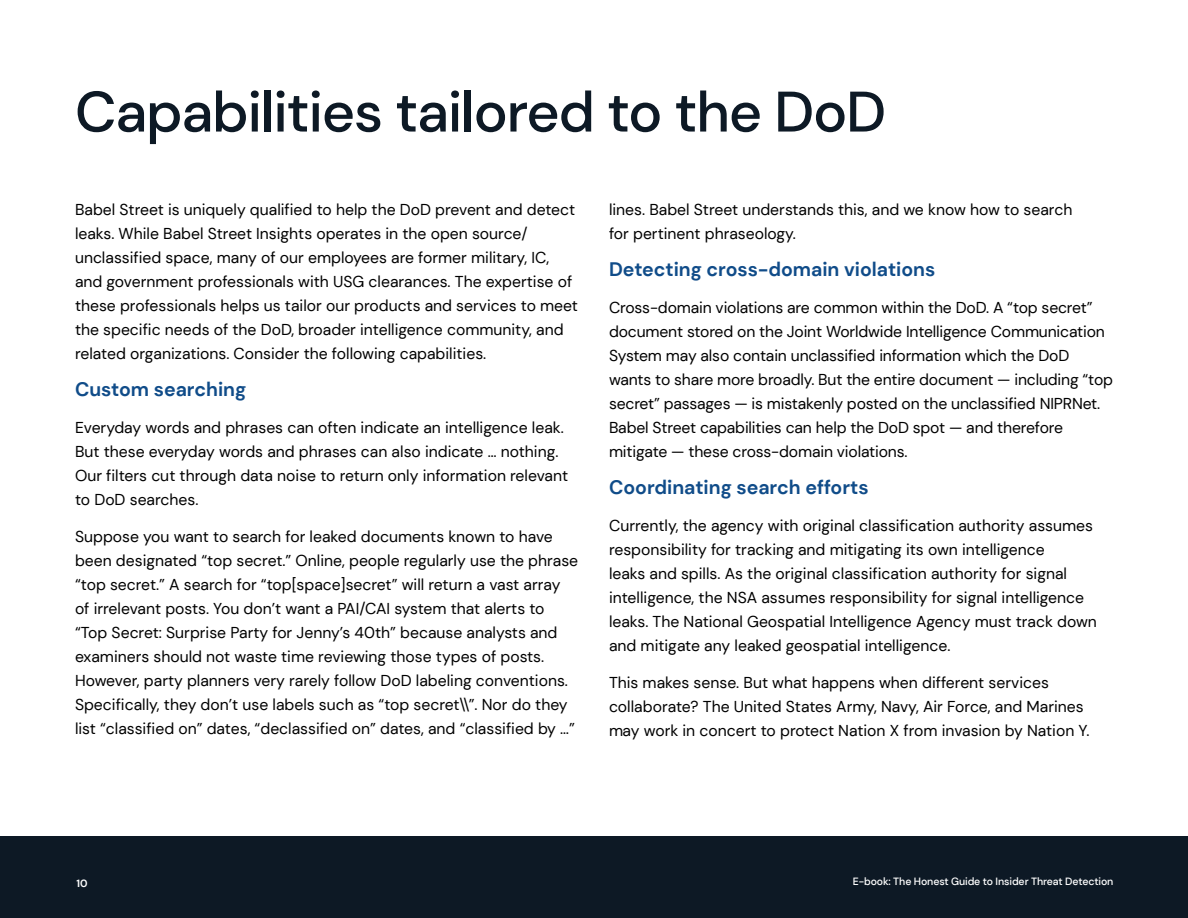
<style>
.page{position:relative;width:1188px;height:918px;background:#fff}
.page>*{position:absolute;margin:0;border:0;box-sizing:border-box;transform-origin:0 0}
.t1{font:500 57px "DM Sans";letter-spacing:-.02em;color:#0d1925}
.Body_copy{font:700 19.5px "DM Sans";color:#104c89}
.Body_copy-2{font:15.75px/24px "DM Sans";color:#000}
.t2{font:500 10.5px "DM Sans";letter-spacing:-.01em;color:#fff}
.t3{font:700 10.5px "DM Sans";color:#fff}
</style>
<div class="page">
<div style="left:0;top:836px;width:1188px;height:82px;background:#0d1925"></div>
<p class="t1" style="left:75px;top:76px;width:813px">Capabilities tailored to the DoD</p>
<p class="Body_copy-2" style="left:75px;top:198px;width:505px">Babel Street is uniquely qualified to help the DoD prevent and detect leaks. While Babel Street Insights operates in the open source/ unclassified space, many of our employees are former military, IC, and government professionals with USG clearances. The expertise of these professionals helps us tailor our products and services to meet the specific needs of the DoD, broader intelligence community, and related organizations. Consider the following capabilities.</p>
<p class="Body_copy" style="left:75px;top:377px;width:173px">Custom searching</p>
<p class="Body_copy-2" style="left:75px;top:416px;width:495px">Everyday words and phrases can often indicate an intelligence leak.<br>But these everyday words and phrases can also indicate … nothing.<br>Our filters cut through data noise to return only information relevant to DoD searches.</p>
<p class="Body_copy-2" style="left:75px;top:525px;width:505px">Suppose you want to search for leaked documents known to have been designated “top secret.” Online, people regularly use the phrase “top secret.” A search for “top[space]secret” will return a vast array of irrelevant posts. You don’t want a PAI/CAI system that alerts to “Top Secret: Surprise Party for Jenny’s 40th” because analysts and examiners should not waste time reviewing those types of posts.<br>However, party planners very rarely follow DoD labeling conventions.<br>Specifically, they don’t use labels such as “top secret\\”. Nor do they list “classified on” dates, “declassified on” dates, and “classified by …”</p>
<p class="Body_copy-2" style="left:609px;top:198px;width:465px">lines. Babel Street understands this, and we know how to search for pertinent phraseology.</p>
<p class="Body_copy" style="left:609px;top:257px;width:328px">Detecting cross-domain violations</p>
<p class="Body_copy-2" style="left:609px;top:296px;width:506px">Cross-domain violations are common within the DoD. A “top secret” document stored on the Joint Worldwide Intelligence Communication System may also contain unclassified information which the DoD wants to share more broadly. But the entire document — including “top secret” passages — is mistakenly posted on the unclassified NIPRNet.<br>Babel Street capabilities can help the DoD spot — and therefore mitigate — these cross-domain violations.</p>
<p class="Body_copy" style="left:609px;top:475px;width:261px">Coordinating search efforts</p>
<p class="Body_copy-2" style="left:609px;top:514px;width:489px">Currently, the agency with original classification authority assumes responsibility for tracking and mitigating its own intelligence<br>leaks and spills. As the original classification authority for signal intelligence, the NSA assumes responsibility for signal intelligence leaks. The National Geospatial Intelligence Agency must track down and mitigate any leaked geospatial intelligence.</p>
<p class="Body_copy-2" style="left:609px;top:671px;width:482px">This makes sense. But what happens when different services collaborate? The United States Army, Navy, Air Force, and Marines may work in concert to protect Nation X from invasion by Nation Y.</p>
<p class="t3" style="left:76px;top:877px;width:13px">10</p>
<p class="t2" style="left:853px;top:875px;width:262px">E-book: The Honest Guide to Insider Threat Detection</p>
</div>
